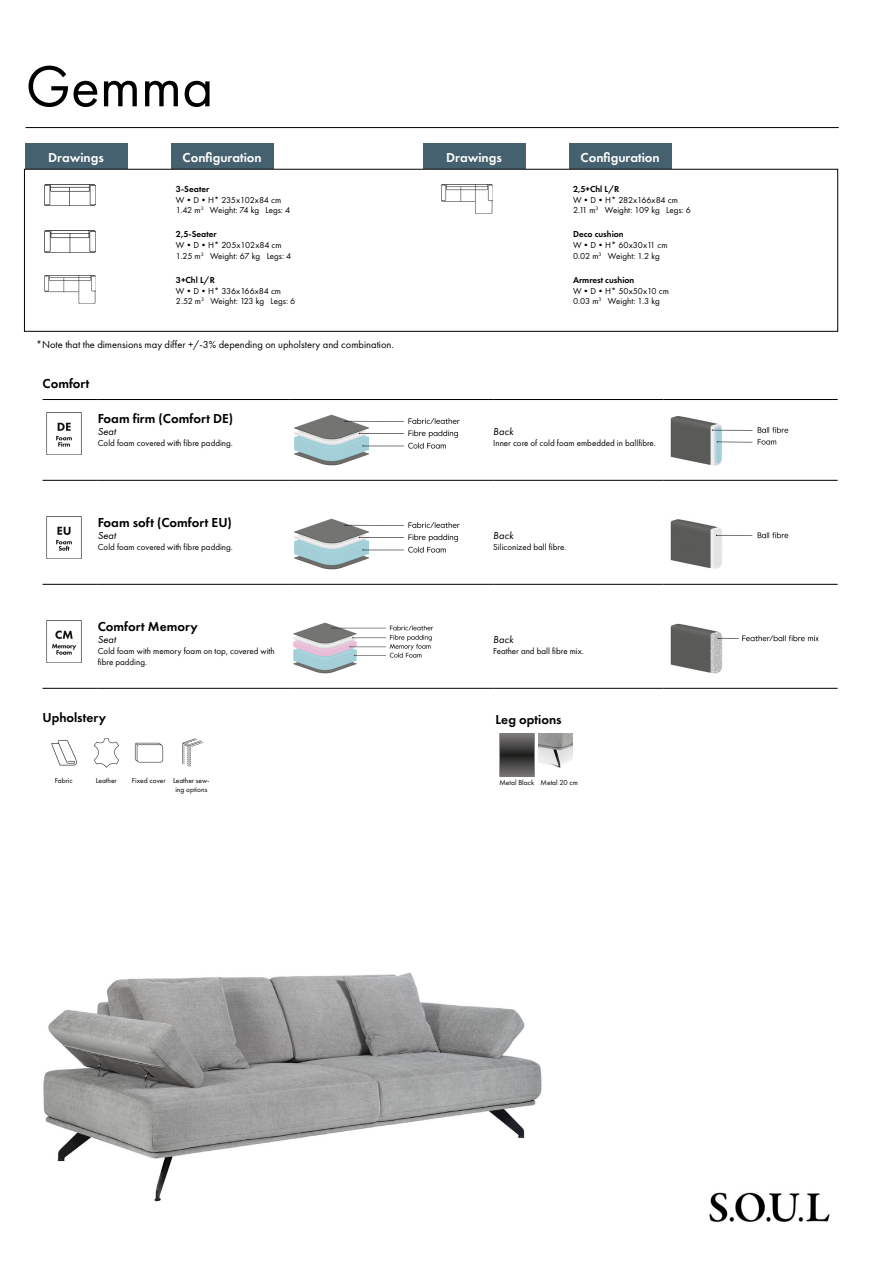
<style>
.page{position:relative;width:893px;height:1263px;background:#fff}
.page>*{position:absolute;margin:0;border:0;box-sizing:border-box;transform-origin:0 0}
.t1{font:60px "Futura PT";color:#000}
.BeskrivningNamn{font:600 13.5px "Futura PT";color:#000}
.Fliktext{font:600 13.5px "Futura PT";color:#fff}
.Teknikrubrik{font:600 13.5px "Futura PT";color:#000}
.Teknikrubrik_Ben{font:600 13.5px "Futura PT";color:#000}
.Beskrivning_Comfort{font:600 13.5px "Futura PT";color:#000}
.Fotnot_mått{font:10.5px "Futura PT";color:#000}
.BeskrivningRubrik{font:italic 10.5px "Futura PT";color:#000}
.BeskrivningText{font:9px/10.8px "Futura PT";color:#000}
.Dimensioner{font:9px "Futura PT";color:#000}
.TabelltextV{font:600 9px "Futura PT";color:#000}
.Ikontext{font:7.5px/9px "Futura PT";color:#000;text-align:center}
</style>
<div class="page">
<hr style="left:26px;top:127px;width:813px;height:1px;background:#000">
<div style="left:25px;top:144px;width:102px;height:25px;background:#45606f"></div>
<div style="left:423px;top:144px;width:102px;height:25px;background:#45606f"></div>
<div style="left:171px;top:144px;width:102px;height:25px;background:#45606f"></div>
<div style="left:569px;top:144px;width:102px;height:25px;background:#45606f"></div>
<div style="left:24px;top:169px;width:814px;height:163px;border:1px solid #000"></div>
<img style="left:44px;top:185px;width:51px;height:20px">
<img style="left:44px;top:230px;width:51px;height:22px">
<img style="left:44px;top:276px;width:51px;height:27px">
<img style="left:43px;top:972px;width:499px;height:230px">
<hr style="left:43px;top:399px;width:55px;height:1px;background:#000">
<hr style="left:98px;top:399px;width:191px;height:1px;background:#000">
<hr style="left:289px;top:399px;width:204px;height:1px;background:#000">
<hr style="left:493px;top:399px;width:170px;height:1px;background:#000">
<hr style="left:663px;top:399px;width:175px;height:1px;background:#000">
<hr style="left:43px;top:480px;width:55px;height:1px;background:#000">
<hr style="left:98px;top:480px;width:191px;height:1px;background:#000">
<hr style="left:289px;top:480px;width:204px;height:1px;background:#000">
<hr style="left:493px;top:480px;width:170px;height:1px;background:#000">
<hr style="left:663px;top:480px;width:175px;height:1px;background:#000">
<img style="left:46px;top:412px;width:36px;height:43px">
<img style="left:294px;top:414px;width:166px;height:52px">
<img style="left:670px;top:416px;width:119px;height:50px">
<hr style="left:43px;top:584px;width:55px;height:1px;background:#000">
<hr style="left:98px;top:584px;width:191px;height:1px;background:#000">
<hr style="left:289px;top:584px;width:204px;height:1px;background:#000">
<hr style="left:493px;top:584px;width:170px;height:1px;background:#000">
<hr style="left:663px;top:584px;width:175px;height:1px;background:#000">
<img style="left:46px;top:516px;width:36px;height:43px">
<img style="left:294px;top:518px;width:166px;height:52px">
<img style="left:670px;top:519px;width:119px;height:50px">
<hr style="left:43px;top:688px;width:55px;height:1px;background:#000">
<hr style="left:98px;top:688px;width:191px;height:1px;background:#000">
<hr style="left:289px;top:688px;width:204px;height:1px;background:#000">
<hr style="left:493px;top:688px;width:170px;height:1px;background:#000">
<hr style="left:663px;top:688px;width:175px;height:1px;background:#000">
<img style="left:46px;top:620px;width:36px;height:43px">
<img style="left:293px;top:622px;width:141px;height:52px">
<img style="left:670px;top:623px;width:149px;height:51px">
<img style="left:51px;top:740px;width:26px;height:26px">
<svg style="left:94px;top:738px;width:25px;height:30px"></svg>
<svg style="left:134px;top:742px;width:30px;height:21px"></svg>
<svg style="left:182px;top:738px;width:22px;height:29px"></svg>
<img style="left:499px;top:734px;width:36px;height:42px">
<svg style="left:538px;top:734px;width:34px;height:34px"></svg>
<img style="left:441px;top:185px;width:51px;height:28px">
<img style="left:709px;top:1192px;width:121px;height:30px">
<h1 class="t1" style="left:26px;top:51px;width:190px">Gemma</h1>
<p class="Fliktext" style="left:48px;top:149px;width:57px">Drawings</p>
<p class="Fliktext" style="left:183px;top:149px;width:81px">Configuration</p>
<p class="Fliktext" style="left:446px;top:149px;width:57px">Drawings</p>
<p class="Fliktext" style="left:581px;top:149px;width:81px">Configuration</p>
<p class="TabelltextV" style="left:176px;top:183px;width:35px">3-Seater</p>
<p class="Dimensioner" style="left:176px;top:194px;width:107px">W•D•H* 235x102x84 cm</p>
<p class="BeskrivningText" style="left:176px;top:205px;width:116px">1.42 m<sup>3</sup> Weight: 74 kg Legs: 4</p>
<p class="TabelltextV" style="left:176px;top:229px;width:42px">2,5-Seater</p>
<p class="Dimensioner" style="left:176px;top:240px;width:107px">W•D•H* 205x102x84 cm</p>
<p class="BeskrivningText" style="left:176px;top:250px;width:117px">1.25 m<sup>3</sup> Weight: 67 kg Legs: 4</p>
<p class="TabelltextV" style="left:176px;top:274px;width:40px">3+Chl L/R</p>
<p class="Dimensioner" style="left:176px;top:285px;width:107px">W•D•H* 336x166x84 cm</p>
<p class="BeskrivningText" style="left:176px;top:296px;width:121px">2.52 m<sup>3</sup> Weight: 123 kg Legs: 6</p>
<p class="Fotnot_mått" style="left:36px;top:338px;width:359px">*Note that the dimensions may differ +/-3% depending on upholstery and combination.</p>
<p class="Beskrivning_Comfort" style="left:43px;top:375px;width:49px">Comfort</p>
<p class="BeskrivningNamn" style="left:98px;top:410px;width:137px">Foam firm (Comfort DE)</p>
<p class="BeskrivningRubrik" style="left:98px;top:425px;width:20px">Seat</p>
<p class="BeskrivningText" style="left:98px;top:437px;width:137px">Cold foam covered with fibre padding.</p>
<p class="BeskrivningNamn" style="left:98px;top:514px;width:136px">Foam soft (Comfort EU)</p>
<p class="BeskrivningRubrik" style="left:98px;top:529px;width:20px">Seat</p>
<p class="BeskrivningText" style="left:98px;top:541px;width:137px">Cold foam covered with fibre padding.</p>
<p class="BeskrivningNamn" style="left:98px;top:618px;width:101px">Comfort Memory</p>
<p class="BeskrivningRubrik" style="left:98px;top:633px;width:20px">Seat</p>
<p class="BeskrivningText" style="left:98px;top:645px;width:178px">Cold foam with memory foam on top, covered with fibre padding.</p>
<p class="Teknikrubrik" style="left:43px;top:709px;width:65px">Upholstery</p>
<p class="Ikontext" style="left:55px;top:776px;width:19px">Fabric</p>
<p class="Ikontext" style="left:96px;top:776px;width:23px">Leather</p>
<p class="Ikontext" style="left:132px;top:776px;width:35px">Fixed cover</p>
<p class="Ikontext" style="left:173px;top:776px;width:38px">Leather sew&shy;ing options</p>
<p class="TabelltextV" style="left:573px;top:183px;width:48px">2,5+Chl L/R</p>
<p class="Dimensioner" style="left:573px;top:194px;width:106px">W•D•H* 282x166x84 cm</p>
<p class="BeskrivningText" style="left:573px;top:205px;width:119px">2.11 m<sup>3</sup> Weight: 109 kg Legs: 6</p>
<p class="TabelltextV" style="left:573px;top:229px;width:52px">Deco cushion</p>
<p class="Dimensioner" style="left:573px;top:240px;width:96px">W•D•H* 60x30x11 cm</p>
<p class="BeskrivningText" style="left:573px;top:250px;width:89px">0.02 m<sup>3</sup> Weight: 1.2 kg</p>
<p class="TabelltextV" style="left:573px;top:274px;width:63px">Armrest cushion</p>
<p class="Dimensioner" style="left:573px;top:285px;width:97px">W•D•H* 50x50x10 cm</p>
<p class="BeskrivningText" style="left:573px;top:296px;width:89px">0.03 m<sup>3</sup> Weight: 1.3 kg</p>
<p class="BeskrivningRubrik" style="left:493px;top:425px;width:22px">Back</p>
<p class="BeskrivningText" style="left:493px;top:437px;width:164px">Inner core of cold foam embedded in ballfibre.</p>
<p class="BeskrivningRubrik" style="left:493px;top:529px;width:22px">Back</p>
<p class="BeskrivningText" style="left:493px;top:541px;width:75px">Siliconized ball fibre.</p>
<p class="BeskrivningRubrik" style="left:493px;top:633px;width:22px">Back</p>
<p class="BeskrivningText" style="left:493px;top:645px;width:92px">Feather and ball fibre mix.</p>
<p class="Teknikrubrik_Ben" style="left:496px;top:711px;width:68px">Leg options</p>
<p class="Ikontext" style="left:499px;top:778px;width:36px">Metal Black</p>
<p class="Ikontext" style="left:541px;top:778px;width:39px">Metal 20 cm</p>
</div>
